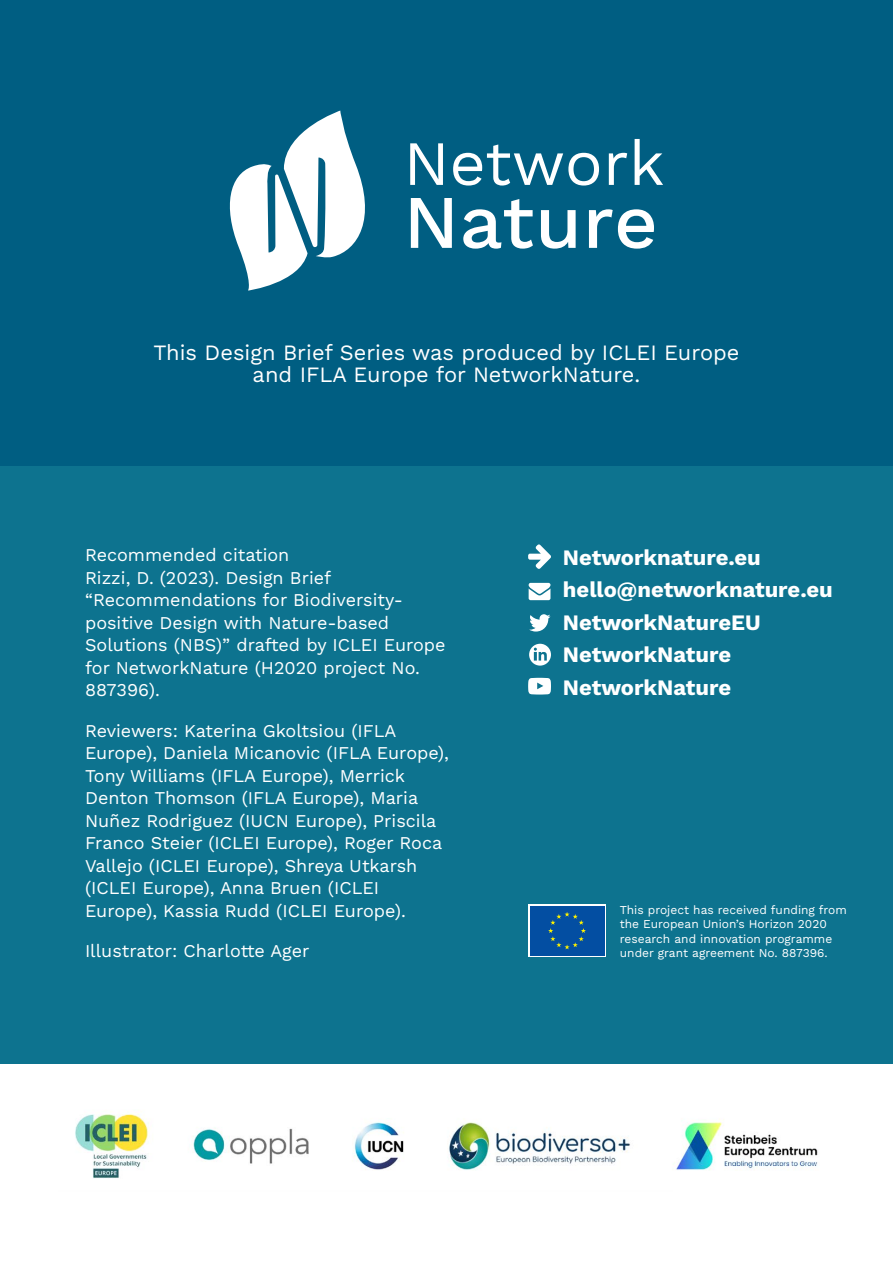
<style>
.page{position:relative;width:893px;height:1263px;background:#fff}
.page>*{position:absolute;margin:0;border:0;box-sizing:border-box;transform-origin:0 0}
.RAW{font:700 22.05px "Work Sans";color:#fff}
.t1{font:21.9px/21.9px "Work Sans";color:#fff;text-align:center}
.RAW-2{font:18px/22.5px "Work Sans";color:#fff}
.Paragraph_Style_1{font:12px/14.4px "Work Sans";color:#fff}
</style>
<div class="page">
<div style="left:0;top:0;width:893px;height:466px;background:#005e82"></div>
<div style="left:0;top:466px;width:893px;height:597px;background:#0d738f"></div>
<svg style="left:410px;top:143px;width:33px;height:42px"></svg>
<svg style="left:453px;top:144px;width:146px;height:42px"></svg>
<svg style="left:609px;top:153px;width:18px;height:32px"></svg>
<svg style="left:635px;top:139px;width:28px;height:46px"></svg>
<svg style="left:411px;top:198px;width:41px;height:50px"></svg>
<svg style="left:463px;top:199px;width:70px;height:50px"></svg>
<svg style="left:541px;top:210px;width:35px;height:39px"></svg>
<svg style="left:589px;top:209px;width:65px;height:40px"></svg>
<svg style="left:229px;top:111px;width:136px;height:180px"></svg>
<div style="left:528px;top:904px;width:78px;height:53px;background:linear-gradient(to bottom,#034ea2,#034ea2)"></div>
<div style="left:530px;top:906px;width:74px;height:50px;background:#034ea2"></div>
<svg style="left:548px;top:912px;width:38px;height:37px"></svg>
<svg style="left:528px;top:544px;width:23px;height:25px"></svg>
<svg style="left:529px;top:583px;width:21px;height:17px"></svg>
<svg style="left:529px;top:614px;width:21px;height:17px"></svg>
<svg style="left:528px;top:678px;width:23px;height:16px"></svg>
<svg style="left:529px;top:644px;width:22px;height:22px"></svg>
<img style="left:75px;top:1113px;width:743px;height:66px">
<p class="t1" style="left:154px;top:341px;width:587px">This Design Brief Series was produced by ICLEI Europe and IFLA Europe for NetworkNature.</p>
<p class="RAW-2" style="left:85px;top:543px;width:206px">Recommended citation</p>
<p class="RAW-2" style="left:85px;top:566px;width:362px">Rizzi, D. (2023). Design Brief “Recommendations for Biodiversity&shy;positive Design with Nature-based<br>Solutions (NBS)” drafted by ICLEI Europe for NetworkNature (H2020 project No.<br>887396).</p>
<p class="RAW-2" style="left:85px;top:719px;width:365px">Reviewers: Katerina Gkoltsiou (IFLA Europe), Daniela Micanovic (IFLA Europe), Tony Williams (IFLA Europe), Merrick Denton Thomson (IFLA Europe), Maria Nuñez Rodriguez (IUCN Europe), Priscila Franco Steier (ICLEI Europe), Roger Roca Vallejo (ICLEI Europe), Shreya Utkarsh (ICLEI Europe), Anna Bruen (ICLEI Europe), Kassia Rudd (ICLEI Europe).</p>
<p class="RAW-2" style="left:85px;top:939px;width:226px">Illustrator: Charlotte Ager</p>
<p class="RAW" style="left:563px;top:541px;width:199px">Networknature.eu</p>
<p class="RAW" style="left:563px;top:573px;width:271px">hello@networknature.eu</p>
<p class="RAW" style="left:563px;top:605px;width:199px">NetworkNatureEU</p>
<p class="RAW" style="left:563px;top:638px;width:170px">NetworkNature</p>
<p class="RAW" style="left:563px;top:670px;width:170px">NetworkNature</p>
<p class="Paragraph_Style_1" style="left:620px;top:902px;width:229px">This project has received funding from the European Union’s Horizon 2020 research and innovation programme under grant agreement No. 887396.</p>
</div>
